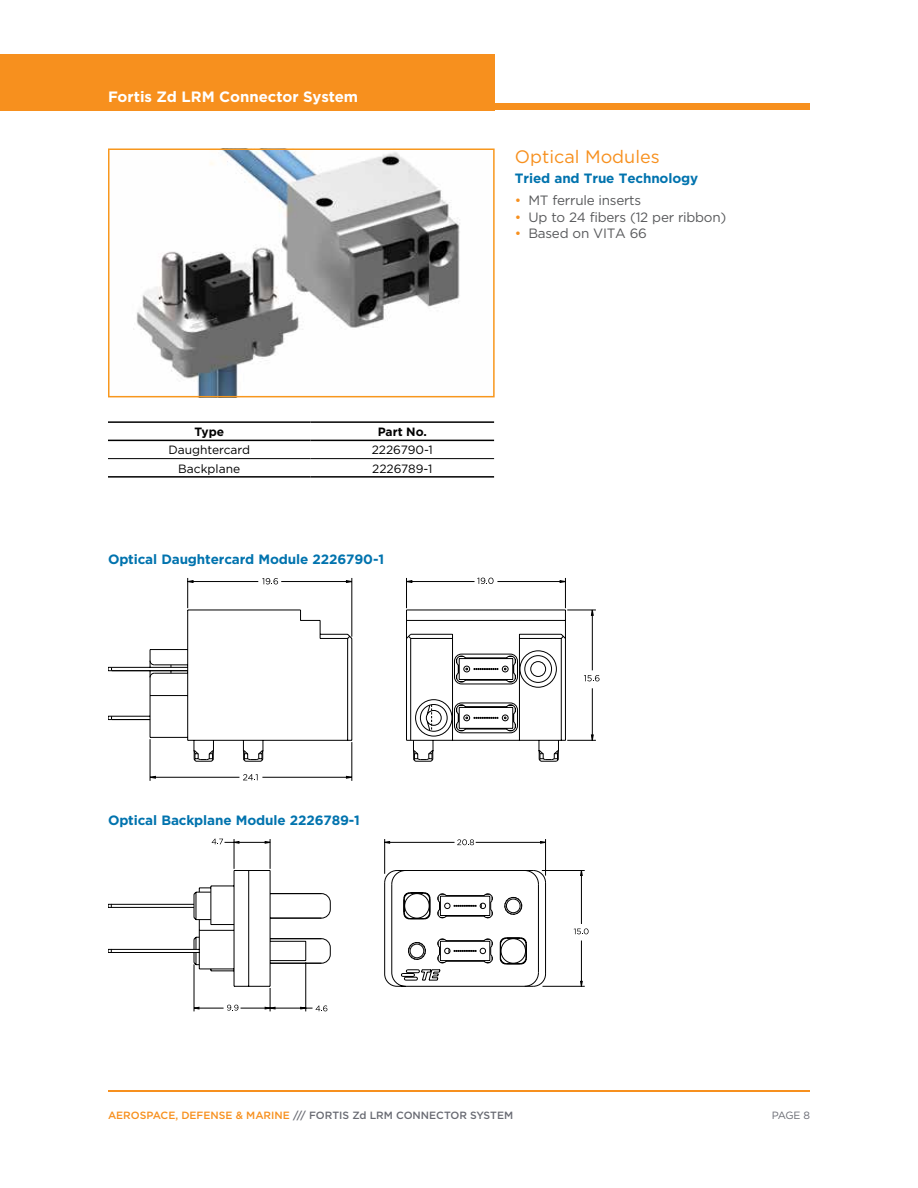
<style>
.page{position:relative;width:918px;height:1188px;background:#fff}
.page>*{position:absolute;margin:0;border:0;box-sizing:border-box;transform-origin:0 0}
.t1{font:18px "Gotham";color:#f7901e}
.t2{font:700 15px "Gotham";color:#fff}
.t3{font:700 13.5px "Gotham";letter-spacing:-.01em;color:#0073ae}
.t4{font:13.5px "Gotham";letter-spacing:-.02em;color:#58595b}
.t5{font:12px "Gotham";color:#000}
.t6{font:700 12px "Gotham";color:#000}
.t7{font:500 10.5px "Gotham";color:#696b73}
.t8{font:10.5px "Gotham";color:#696b73}
.s1{color:#f7901e}
</style>
<div class="page">
<hr style="left:108px;top:1090px;width:702px;height:1px;background:#f7901e">
<div style="left:0;top:54px;width:495px;height:56px;background:#f7901e"></div>
<div style="left:0;top:104px;width:810px;height:6px;background:#f7901e"></div>
<img style="left:133px;top:151px;width:327px;height:243px">
<div style="left:108px;top:148px;width:387px;height:249px;border:2px solid #f8971d"></div>
<svg style="left:150px;top:578px;width:446px;height:203px"></svg>
<svg style="left:112px;top:661px;width:447px;height:99px"></svg>
<svg style="left:262px;top:578px;width:16px;height:6px"></svg>
<svg style="left:243px;top:774px;width:15px;height:6px"></svg>
<svg style="left:477px;top:578px;width:17px;height:6px"></svg>
<svg style="left:584px;top:675px;width:16px;height:6px"></svg>
<svg style="left:194px;top:839px;width:391px;height:173px"></svg>
<svg style="left:111px;top:870px;width:435px;height:117px"></svg>
<svg style="left:212px;top:839px;width:11px;height:6px"></svg>
<svg style="left:227px;top:1005px;width:11px;height:6px"></svg>
<svg style="left:316px;top:1005px;width:11px;height:6px"></svg>
<svg style="left:457px;top:839px;width:17px;height:6px"></svg>
<svg style="left:574px;top:928px;width:15px;height:6px"></svg>
<hr style="left:108px;top:476px;width:202px;height:2px;background:#000">
<hr style="left:310px;top:476px;width:184px;height:2px;background:#000">
<hr style="left:108px;top:458px;width:202px;height:1px;background:#000">
<hr style="left:310px;top:458px;width:184px;height:1px;background:#000">
<hr style="left:108px;top:440px;width:202px;height:1px;background:#000">
<hr style="left:310px;top:440px;width:184px;height:1px;background:#000">
<hr style="left:108px;top:421px;width:202px;height:2px;background:#000">
<hr style="left:310px;top:421px;width:184px;height:2px;background:#000">
<p class="t2" style="left:108px;top:87px;width:252px">Fortis Zd LRM Connector System</p>
<p class="t6" style="left:194px;top:424px;width:31px">Type</p>
<p class="t6" style="left:378px;top:424px;width:51px">Part No.</p>
<p class="t5" style="left:168px;top:442px;width:83px">Daughtercard</p>
<p class="t5" style="left:372px;top:442px;width:63px">2226790-1</p>
<p class="t5" style="left:178px;top:461px;width:63px">Backplane</p>
<p class="t5" style="left:372px;top:461px;width:62px">2226789-1</p>
<p class="t3" style="left:108px;top:551px;width:278px">Optical Daughtercard Module 2226790-1</p>
<h1 class="t1" style="left:515px;top:145px;width:146px">Optical Modules</h1>
<p class="t3" style="left:515px;top:170px;width:185px">Tried and True Technology</p>
<p class="t4" style="left:515px;top:192px;width:128px"><span class="s1">•</span> MT ferrule inserts</p>
<p class="t4" style="left:515px;top:208px;width:213px"><span class="s1">•</span> Up to 24 fibers (12 per ribbon)</p>
<p class="t4" style="left:515px;top:225px;width:134px"><span class="s1">•</span> Based on VITA 66</p>
<p class="t3" style="left:108px;top:812px;width:253px">Optical Backplane Module 2226789-1</p>
<p class="t7" style="left:108px;top:1108px;width:407px"><span class="s1">AEROSPACE, DEFENSE &amp; MARINE</span> /// FORTIS Zd LRM CONNECTOR SYSTEM</p>
<p class="t8" style="left:772px;top:1108px;width:40px">PAGE 8</p>
</div>
